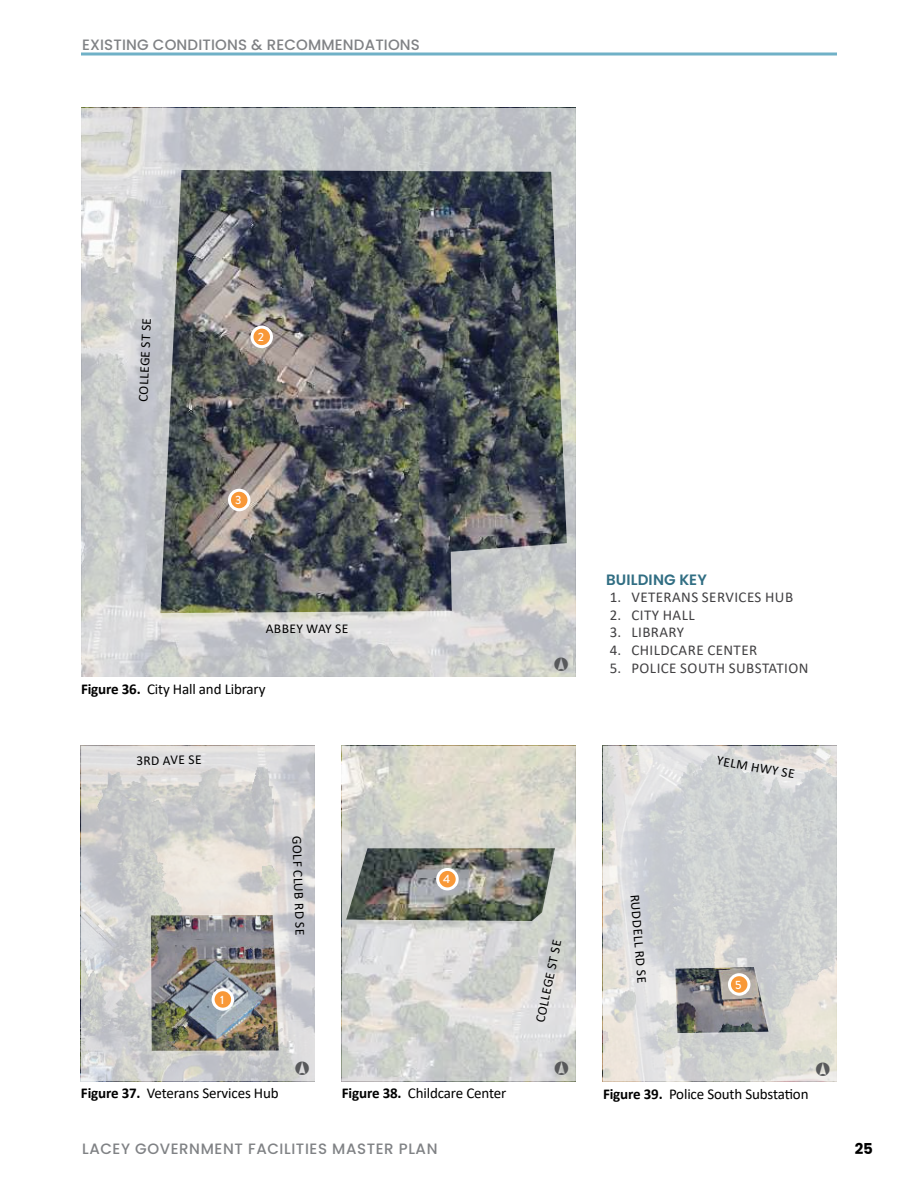
<style>
.page{position:relative;width:918px;height:1188px;background:#fff}
.page>*{position:absolute;margin:0;border:0;box-sizing:border-box;transform-origin:0 0}
.t1{font:19.2px "ESRI North";color:#58595b}
.t2{font:15px "Calibri";letter-spacing:-.01em;color:#000}
.t3{font:15px "Calibri";letter-spacing:.03em;color:#414042}
.t4{font:500 15px "Poppins";letter-spacing:.04em;color:#808285}
.t5{font:600 15px "Poppins";letter-spacing:.01em;color:#316e83}
.t6{font:700 15px "Poppins";color:#000}
.t7{font:13.5px "Calibri";letter-spacing:.025em;color:#000}
.t8{font:500 12px "Brandon Grotesque";color:#fff}
.s1{font-weight:700}
</style>
<div class="page">
<img style="left:81px;top:746px;width:234px;height:335px">
<div style="left:213px;top:990px;width:20px;height:19px;background:#f89838;border-radius:50%"></div>
<div style="left:212px;top:988px;width:22px;height:23px;border:3px solid #fff;border-radius:50%"></div>
<svg style="left:81px;top:52px;width:756px;height:4px;background:#93c4d4"></svg>
<svg style="left:603px;top:746px;width:234px;height:336px;background:#d0d0cf"></svg>
<svg style="left:341px;top:746px;width:235px;height:335px;background:#c3c4be"></svg>
<img style="left:81px;top:108px;width:495px;height:569px">
<div style="left:252px;top:327px;width:19px;height:20px;background:#f89838;border-radius:50%"></div>
<div style="left:250px;top:326px;width:23px;height:22px;border:3px solid #fff;border-radius:50%"></div>
<div style="left:229px;top:490px;width:20px;height:20px;background:#f89838;border-radius:50%"></div>
<div style="left:228px;top:489px;width:22px;height:22px;border:3px solid #fff;border-radius:50%"></div>
<p class="t4" style="left:82px;top:36px;width:18px">EXISTING</p>
<p class="t4" style="left:153px;top:36px;width:22px">CONDITIONS</p>
<p class="t4" style="left:251px;top:36px;width:37px">&amp; RECOMMENDATIONS</p>
<p class="t7" style="left:133px;top:401px;width:86px;rotate:-87deg">COLLEGE ST SE</p>
<p class="t8" style="left:258px;top:329px;width:8px">2</p>
<p class="t8" style="left:235px;top:492px;width:8px">3</p>
<p class="t7" style="left:266px;top:619px;width:84px">ABBEY WAY SE</p>
<p class="t2" style="left:81px;top:679px;width:186px"><span class="s1">Figure 36.</span> City Hall and Library</p>
<p class="t7" style="left:136px;top:751px;width:67px;rotate:-1deg">3RD AVE SE</p>
<p class="t8" style="left:220px;top:991px;width:6px">1</p>
<p class="t7" style="left:306px;top:836px;width:101px;rotate:88deg">GOLF CLUB RD SE</p>
<p class="t1" style="left:295px;top:1058px;width:15px">°</p>
<p class="t8" style="left:443px;top:871px;width:9px">4</p>
<p class="t1" style="left:555px;top:653px;width:15px">°</p>
<p class="t5" style="left:606px;top:571px;width:102px">BUILDING KEY</p>
<p class="t3" style="left:610px;top:587px;width:185px">1. VETERANS SERVICES HUB</p>
<p class="t3" style="left:610px;top:605px;width:86px">2. CITY HALL</p>
<p class="t3" style="left:610px;top:622px;width:76px">3. LIBRARY</p>
<p class="t3" style="left:610px;top:640px;width:149px">4. CHILDCARE CENTER</p>
<p class="t3" style="left:610px;top:658px;width:200px">5. POLICE SOUTH SUBSTATION</p>
<p class="t7" style="left:718px;top:751px;width:81px;rotate:10deg">YELM HWY SE</p>
<p class="t7" style="left:531px;top:1020px;width:86px;rotate:-78deg">COLLEGE ST SE</p>
<p class="t7" style="left:644px;top:893px;width:90px;rotate:85deg">RUDDELL RD SE</p>
<p class="t8" style="left:735px;top:976px;width:8px">5</p>
<p class="t1" style="left:555px;top:1058px;width:15px">°</p>
<p class="t1" style="left:816px;top:1058px;width:15px">°</p>
<p class="t2" style="left:81px;top:1083px;width:199px"><span class="s1">Figure 37.</span> Veterans Services Hub</p>
<p class="t2" style="left:342px;top:1083px;width:166px"><span class="s1">Figure 38.</span> Childcare Center</p>
<p class="t2" style="left:603px;top:1083px;width:207px"><span class="s1">Figure 39.</span> Police South Substation</p>
<p class="t4" style="left:82px;top:1140px;width:357px">LACEY GOVERNMENT FACILITIES MASTER PLAN</p>
<p class="t6" style="left:855px;top:1140px;width:20px">25</p>
</div>
